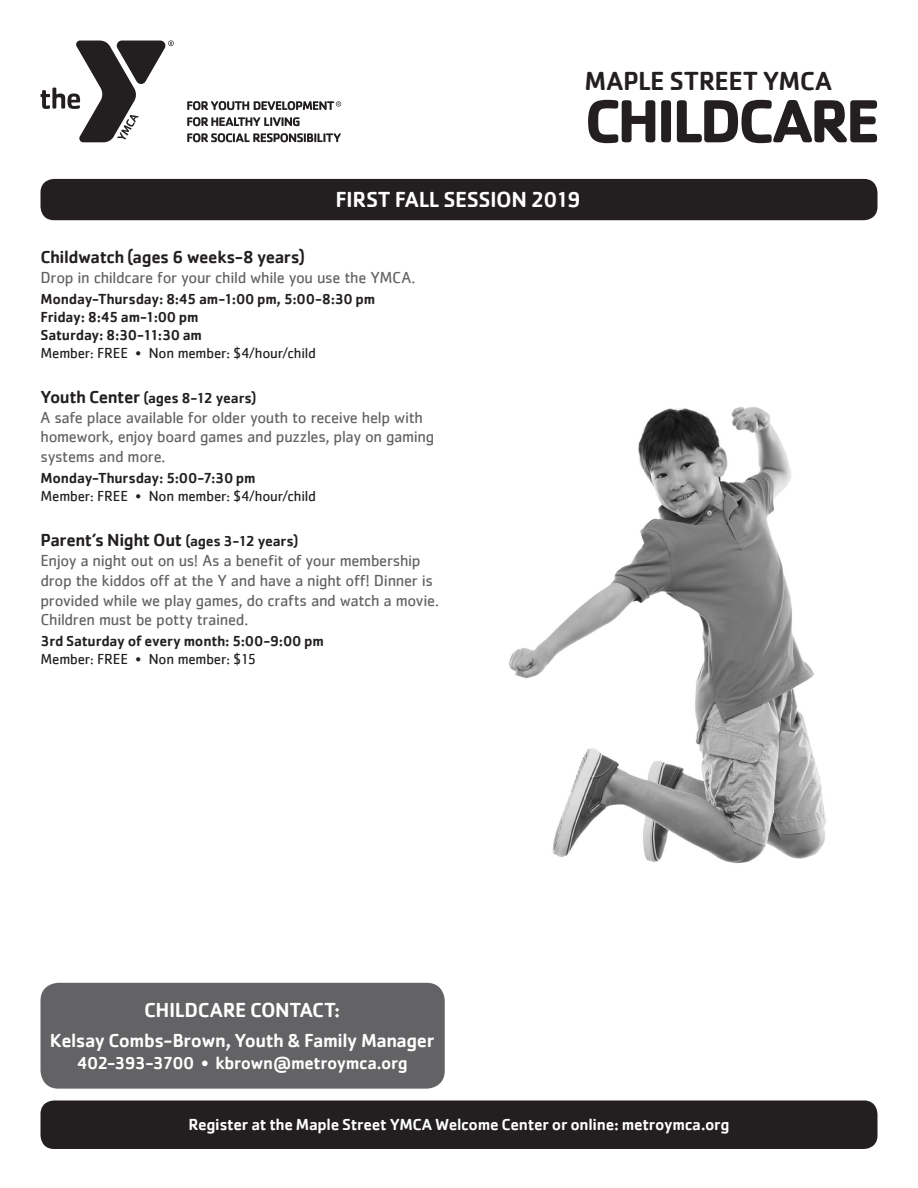
<style>
.page{position:relative;width:918px;height:1188px;background:#fff}
.page>*{position:absolute;margin:0;border:0;box-sizing:border-box;transform-origin:0 0}
.t1{font:700 63px "Cachet";letter-spacing:-.055em;color:#231f20}
.t2{font:500 27px "Cachet";letter-spacing:-.015em;color:#231f20}
.t3{font:500 22.5px "Cachet";letter-spacing:-.02em;color:#fff}
.t4{font:500 21px "Cachet";letter-spacing:-.02em;color:#fff}
.t5{font:500 19.5px "Cachet";letter-spacing:-.025em;color:#fff}
.t6{font:500 18px "Cachet";letter-spacing:-.02em;color:#231f20}
.t7{font:500 18px "Cachet";letter-spacing:-.025em;color:#fff}
.t8{font:16.5px/19.8px "Cachet";letter-spacing:-.02em;color:#636366}
.t9{font:500 16.5px "Cachet";letter-spacing:-.02em;color:#fff}
.t10{font:500 15px "Cachet";letter-spacing:-.015em;color:#231f20}
.t11{font:15px "Cachet";letter-spacing:-.015em;color:#231f20}
.s1{font-size:18px}
.s2{font-size:15px}
</style>
<div class="page">
<img style="left:509px;top:407px;width:318px;height:457px">
<svg style="left:41px;top:40px;width:133px;height:102px"></svg>
<svg style="left:187px;top:117px;width:113px;height:9px"></svg>
<svg style="left:187px;top:133px;width:154px;height:9px"></svg>
<svg style="left:187px;top:101px;width:154px;height:9px"></svg>
<div style="left:40px;top:1100px;width:838px;height:49px;background:#231f20;border-radius:14px"></div>
<div style="left:40px;top:179px;width:838px;height:41px;background:#231f20;border-radius:14px"></div>
<div style="left:40px;top:983px;width:405px;height:106px;background:#636366;border-radius:18px"></div>
<p class="t2" style="left:585px;top:64px;width:249px">MAPLE STREET YMCA</p>
<p class="t1" style="left:585px;top:80px;width:297px">CHILDCARE</p>
<p class="t3" style="left:336px;top:186px;width:247px">FIRST FALL SESSION 2019</p>
<p class="t6" style="left:40px;top:246px;width:266px">Childwatch (ages 6 weeks-8 years)</p>
<p class="t8" style="left:40px;top:267px;width:377px">Drop in childcare for your child while you use the YMCA.</p>
<p class="t10" style="left:40px;top:290px;width:336px">Monday-Thursday: 8:45 am-1:00 pm, 5:00-8:30 pm</p>
<p class="t10" style="left:40px;top:308px;width:160px">Friday: 8:45 am-1:00 pm</p>
<p class="t10" style="left:40px;top:326px;width:163px">Saturday: 8:30-11:30 am</p>
<p class="t11" style="left:40px;top:344px;width:277px">Member: FREE • Non member: $4/hour/child</p>
<p class="t10" style="left:40px;top:389px;width:218px"><span class="s1">Youth Center</span> (ages 8-12 years)</p>
<p class="t8" style="left:40px;top:407px;width:395px">A safe place available for older youth to receive help with homework, enjoy board games and puzzles, play on gaming systems and more.</p>
<p class="t10" style="left:40px;top:469px;width:217px">Monday-Thursday: 5:00-7:30 pm</p>
<p class="t11" style="left:40px;top:487px;width:277px">Member: FREE • Non member: $4/hour/child</p>
<p class="t6" style="left:40px;top:529px;width:259px">Parent’s Night Out <span class="s2">(ages 3-12 years)</span></p>
<p class="t8" style="left:40px;top:550px;width:400px">Enjoy a night out on us! As a benefit of your membership drop the kiddos off at the Y and have a night off! Dinner is provided while we play games, do crafts and watch a movie.<br>Children must be potty trained.</p>
<p class="t10" style="left:40px;top:632px;width:285px">3rd Saturday of every month: 5:00-9:00 pm</p>
<p class="t11" style="left:40px;top:651px;width:217px">Member: FREE • Non member: $15</p>
<p class="t4" style="left:144px;top:997px;width:197px">CHILDCARE CONTACT:</p>
<p class="t5" style="left:50px;top:1029px;width:386px">Kelsay Combs-Brown, Youth &amp; Family Manager</p>
<p class="t7" style="left:77px;top:1052px;width:332px">402-393-3700 • kbrown@metroymca.org</p>
<p class="t9" style="left:188px;top:1115px;width:543px">Register at the Maple Street YMCA Welcome Center or online: metroymca.org</p>
</div>
